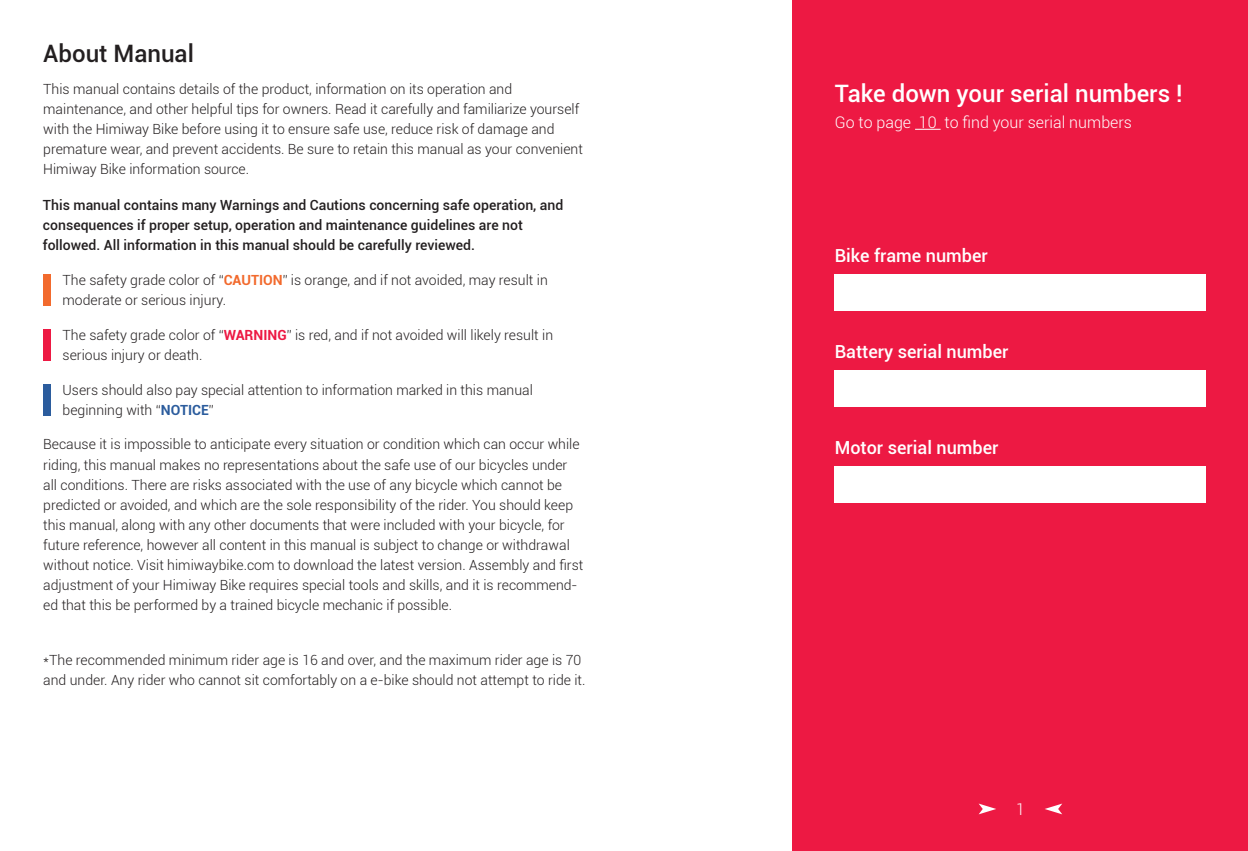
<style>
.page{position:relative;width:1248px;height:851px;background:#fff}
.page>*{position:absolute;margin:0;border:0;box-sizing:border-box;transform-origin:0 0}
.t1{font:500 24px "Roboto";color:#fff}
.t2{font:500 24px "Roboto";color:#231f20}
.t3{font:500 18px "Roboto";color:#fff}
.t4{font:300 16px "Roboto";color:#fff}
.t5{font:300 14px/20px "Roboto";color:#231f20}
.t6{font:500 14px/20px "Roboto";color:#231f20}
.s1{font-weight:700;color:#f26a2d}
.s2{font-weight:700;color:#ed1943}
.s3{font-weight:700;color:#2b5c9d}
</style>
<div class="page">
<div style="left:792px;top:0;width:455px;height:850px;background:#ed1943"></div>
<div style="left:834px;top:274px;width:371px;height:36px;background:#fff"></div>
<div style="left:834px;top:370px;width:371px;height:36px;background:#fff"></div>
<div style="left:834px;top:466px;width:371px;height:36px;background:#fff"></div>
<svg style="left:915px;top:129px;width:25px;height:1px"></svg>
<div style="left:43px;top:274px;width:8px;height:31px;background:#f26a2d"></div>
<div style="left:43px;top:329px;width:8px;height:31px;background:#ed1943"></div>
<div style="left:43px;top:384px;width:8px;height:31px;background:#2b5c9d"></div>
<svg style="left:978px;top:803px;width:18px;height:11px"></svg>
<svg style="left:1045px;top:803px;width:17px;height:11px"></svg>
<h1 class="t2" style="left:43px;top:37px;width:152px">About Manual</h1>
<p class="t5" style="left:43px;top:79px;width:541px">This manual contains details of the product, information on its operation and maintenance, and other helpful tips for owners. Read it carefully and familiarize yourself with the Himiway Bike before using it to ensure safe use, reduce risk of damage and premature wear, and prevent accidents. Be sure to retain this manual as your convenient Himiway Bike information source.</p>
<p class="t6" style="left:43px;top:194px;width:522px">This manual contains many Warnings and Cautions concerning safe operation, and consequences if proper setup, operation and maintenance guidelines are not followed. All information in this manual should be carefully reviewed.</p>
<p class="t5" style="left:63px;top:269px;width:486px">The safety grade color of “<span class="s1">CAUTION</span>” is orange, and if not avoided, may result in moderate or serious injury.</p>
<p class="t5" style="left:63px;top:324px;width:492px">The safety grade color of “<span class="s2">WARNING</span>” is red, and if not avoided will likely result in serious injury or death.</p>
<p class="t5" style="left:63px;top:379px;width:472px">Users should also pay special attention to information marked in this manual beginning with “<span class="s3">NOTICE</span>”</p>
<p class="t5" style="left:43px;top:434px;width:541px">Because it is impossible to anticipate every situation or condition which can occur while riding, this manual makes no representations about the safe use of our bicycles under all conditions. There are risks associated with the use of any bicycle which cannot be predicted or avoided, and which are the sole responsibility of the rider. You should keep this manual, along with any other documents that were included with your bicycle, for future reference, however all content in this manual is subject to change or withdrawal without notice. Visit himiwaybike.com to download the latest version. Assembly and first adjustment of your Himiway Bike requires special tools and skills, and it is recommend&shy;ed that this be performed by a trained bicycle mechanic if possible.</p>
<p class="t5" style="left:43px;top:649px;width:543px">*The recommended minimum rider age is 16 and over, and the maximum rider age is 70 and under. Any rider who cannot sit comfortably on a e-bike should not attempt to ride it.</p>
<h1 class="t1" style="left:834px;top:77px;width:349px">Take down your serial numbers !</h1>
<p class="t4" style="left:834px;top:111px;width:299px">Go to page 10 to find your serial numbers</p>
<p class="t3" style="left:834px;top:243px;width:155px">Bike frame number</p>
<p class="t3" style="left:834px;top:339px;width:175px">Battery serial number</p>
<p class="t3" style="left:834px;top:435px;width:165px">Motor serial number</p>
<p class="t4" style="left:1015px;top:797px;width:10px">1</p>
</div>
